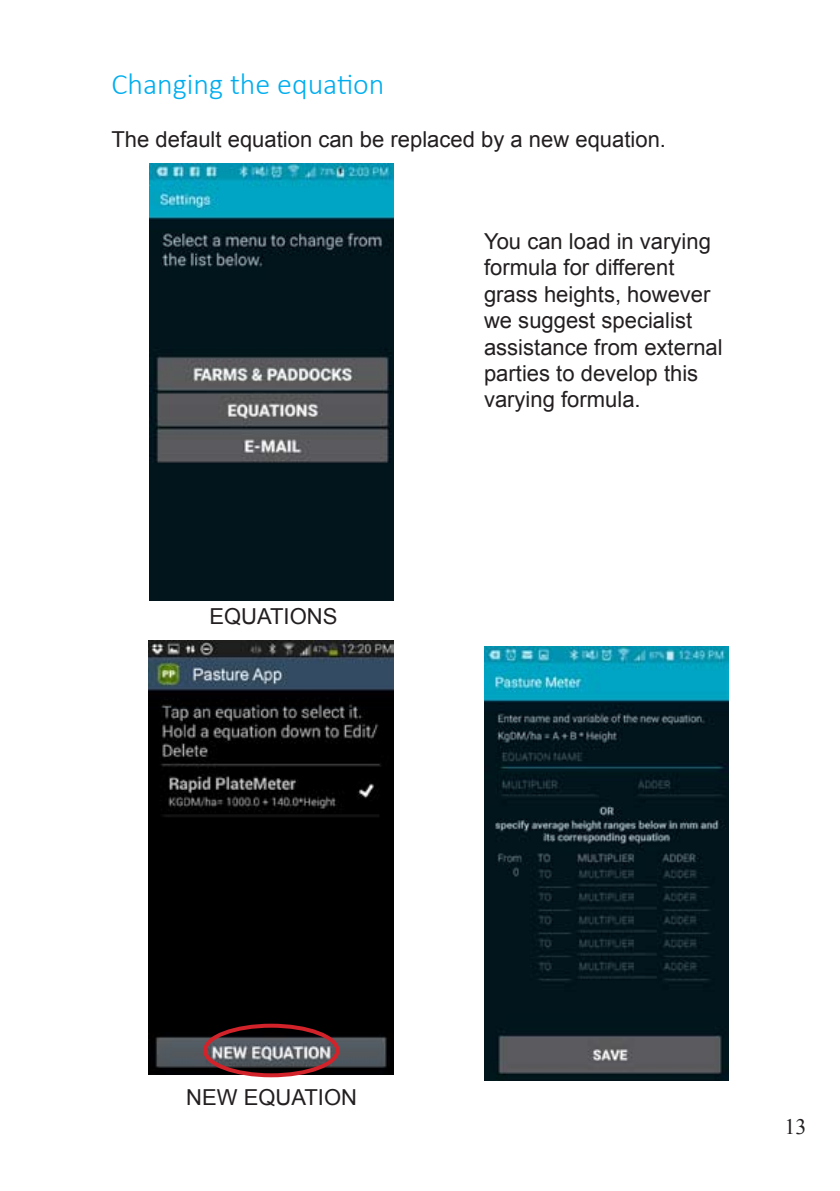
<style>
.page{position:relative;width:840px;height:1191px;background:#fff}
.page>*{position:absolute;margin:0;border:0;box-sizing:border-box;transform-origin:0 0}
.t1{font:300 30px "Calibri";color:#00aeef}
.t2{font:22px/26.4px "Arial";color:#231f20}
.t3{font:22px "Times New Roman";color:#231f20}
</style>
<div class="page">
<img style="left:149px;top:640px;width:244px;height:434px">
<img style="left:484px;top:646px;width:244px;height:434px">
<div style="left:203px;top:1023px;width:136px;height:54px;border:4px solid #d2232a;border-radius:50%"></div>
<img style="left:150px;top:164px;width:243px;height:436px">
<h1 class="t1" style="left:111px;top:65px;width:274px">Changing the equation</h1>
<p class="t2" style="left:111px;top:126px;width:556px">The default equation can be replaced by a new equation.</p>
<p class="t2" style="left:209px;top:603px;width:129px">EQUATIONS</p>
<p class="t2" style="left:484px;top:228px;width:240px">You can load in varying formula for different grass heights, however we suggest specialist assistance from external parties to develop this varying formula.</p>
<p class="t2" style="left:186px;top:1084px;width:172px">NEW EQUATION</p>
<p class="t3" style="left:783px;top:1111px;width:23px">13</p>
</div>
